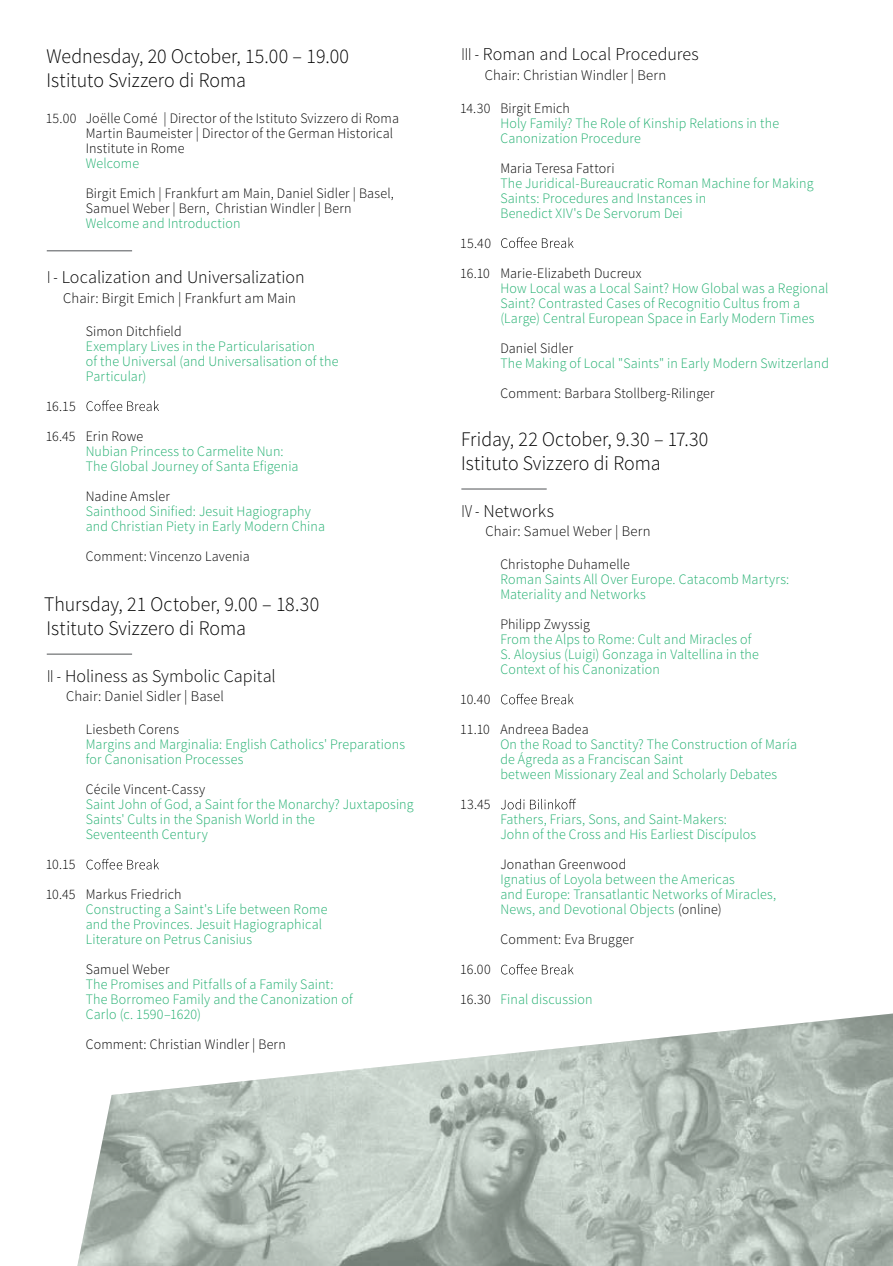
<style>
.page{position:relative;width:893px;height:1266px;background:#fff}
.page>*{position:absolute;margin:0;border:0;box-sizing:border-box;transform-origin:0 0}
.t1{font:300 20.7px/24px "Source Sans Pro";color:#000001;scale:.96 1}
.t2{font:300 18px "Source Sans Pro";color:#000001;scale:.8 1}
.t3{font:300 14.7px "Source Sans Pro";letter-spacing:.01em;color:#000001}
.t4{font:300 14.4px/15px "Source Sans Pro";letter-spacing:.01em;color:#1fae6e}
.t5{font:300 14.4px/30px "Source Sans Pro";letter-spacing:.015em;color:#000001}
.s1{color:#000001}
</style>
<div class="page">
<svg style="left:86px;top:400px;width:73px;height:11px"></svg>
<svg style="left:86px;top:859px;width:73px;height:10px"></svg>
<hr style="left:47px;top:250px;width:85px;height:1px;background:#505356">
<hr style="left:47px;top:653px;width:85px;height:1px;background:#505356">
<svg style="left:501px;top:237px;width:73px;height:11px"></svg>
<svg style="left:501px;top:693px;width:73px;height:11px"></svg>
<svg style="left:501px;top:798px;width:75px;height:11px"></svg>
<svg style="left:501px;top:963px;width:73px;height:11px"></svg>
<hr style="left:461px;top:488px;width:86px;height:1px;background:#505356">
<img style="left:77px;top:1013px;width:816px;height:253px">
<h1 class="t1" style="left:47px;top:44px;width:317px">Wednesday, 20 October, 15.00 – 19.00<br>Istituto Svizzero di Roma</h1>
<p class="t5" style="left:86px;top:111px;width:315px;line-height:15px;text-indent:-40px">15.00 Joëlle Comé | Director of the Istituto Svizzero di Roma<br>Martin Baumeister | Director of the German Historical<br>Institute in Rome</p>
<p class="t4" style="left:86px;top:156px;width:55px">Welcome</p>
<p class="t5" style="left:86px;top:186px;width:310px;line-height:15px">Birgit Emich | Frankfurt am Main, Daniel Sidler | Basel,<br>Samuel Weber | Bern, Christian Windler | Bern</p>
<p class="t4" style="left:86px;top:216px;width:156px">Welcome and Introduction</p>
<p class="t2" style="left:47px;top:266px;width:324px">I - Localization and Universalization</p>
<p class="t3" style="left:63px;top:289px;width:234px">Chair: Birgit Emich | Frankfurt am Main</p>
<p class="t5" style="left:86px;top:316px;width:97px">Simon Ditchfield</p>
<p class="t4" style="left:86px;top:339px;width:254px">Exemplary Lives in the Particularisation<br>of the Universal (and Universalisation of the<br>Particular)</p>
<p class="t5" style="left:46px;top:391px;width:99px">16.15<br>16.45 Erin Rowe</p>
<p class="t4" style="left:86px;top:444px;width:214px">Nubian Princess to Carmelite Nun:<br>The Global Journey of Santa Efigenia</p>
<p class="t5" style="left:86px;top:481px;width:86px">Nadine Amsler</p>
<p class="t4" style="left:86px;top:504px;width:241px">Sainthood Sinified: Jesuit Hagiography and Christian Piety in Early Modern China</p>
<p class="t5" style="left:86px;top:541px;width:165px">Comment: Vincenzo Lavenia</p>
<h1 class="t1" style="left:44px;top:592px;width:288px">Thursday, 21 October, 9.00 – 18.30<br>Istituto Svizzero di Roma</h1>
<p class="t2" style="left:47px;top:665px;width:288px">II - Holiness as Symbolic Capital</p>
<p class="t3" style="left:66px;top:687px;width:159px">Chair: Daniel Sidler | Basel</p>
<p class="t5" style="left:86px;top:714px;width:95px">Liesbeth Corens</p>
<p class="t4" style="left:86px;top:737px;width:321px">Margins and Marginalia: English Catholics' Preparations for Canonisation Processes</p>
<p class="t5" style="left:86px;top:774px;width:121px">Cécile Vincent-Cassy</p>
<p class="t4" style="left:86px;top:797px;width:329px">Saint John of God, a Saint for the Monarchy? Juxtaposing<br>Saints' Cults in the Spanish World in the<br>Seventeenth Century</p>
<p class="t5" style="left:46px;top:849px;width:137px">10.15<br>10.45 Markus Friedrich</p>
<p class="t4" style="left:86px;top:902px;width:243px">Constructing a Saint's Life between Rome and the Provinces. Jesuit Hagiographical<br>Literature on Petrus Canisius</p>
<p class="t5" style="left:86px;top:954px;width:85px">Samuel Weber</p>
<p class="t4" style="left:86px;top:977px;width:268px">The Promises and Pitfalls of a Family Saint:<br>The Borromeo Family and the Canonization of<br>Carlo (c. 1590–1620)</p>
<p class="t5" style="left:86px;top:1029px;width:202px">Comment: Christian Windler | Bern</p>
<p class="t2" style="left:462px;top:43px;width:298px">III - Roman and Local Procedures</p>
<p class="t3" style="left:485px;top:66px;width:183px">Chair: Christian Windler | Bern</p>
<p class="t5" style="left:460px;top:93px;width:111px">14.30 Birgit Emich</p>
<p class="t4" style="left:500px;top:116px;width:280px">Holy Family? The Role of Kinship Relations in the<br>Canonization Procedure</p>
<p class="t5" style="left:500px;top:153px;width:116px">Maria Teresa Fattori</p>
<p class="t4" style="left:500px;top:176px;width:315px">The Juridical-Bureaucratic Roman Machine for Making<br>Saints: Procedures and Instances in<br>Benedict XIV's De Servorum Dei</p>
<p class="t5" style="left:460px;top:228px;width:183px">15.40<br>16.10 Marie-Elizabeth Ducreux</p>
<p class="t4" style="left:500px;top:281px;width:330px">How Local was a Local Saint? How Global was a Regional<br>Saint? Contrasted Cases of Recognitio Cultus from a (Large) Central European Space in Early Modern Times</p>
<p class="t5" style="left:500px;top:333px;width:74px">Daniel Sidler</p>
<p class="t4" style="left:500px;top:356px;width:330px">The Making of Local "Saints" in Early Modern Switzerland</p>
<p class="t5" style="left:500px;top:378px;width:216px">Comment: Barbara Stollberg-Rilinger</p>
<h1 class="t1" style="left:461px;top:427px;width:259px">Friday, 22 October, 9.30 – 17.30<br>Istituto Svizzero di Roma</h1>
<p class="t2" style="left:462px;top:500px;width:117px">IV - Networks</p>
<p class="t3" style="left:485px;top:522px;width:167px">Chair: Samuel Weber | Bern</p>
<p class="t5" style="left:500px;top:549px;width:131px">Christophe Duhamelle</p>
<p class="t4" style="left:500px;top:572px;width:290px">Roman Saints All Over Europe. Catacomb Martyrs:<br>Materiality and Networks</p>
<p class="t5" style="left:500px;top:609px;width:91px">Philipp Zwyssig</p>
<p class="t4" style="left:500px;top:632px;width:260px">From the Alps to Rome: Cult and Miracles of<br>S. Aloysius (Luigi) Gonzaga in Valtellina in the<br>Context of his Canonization</p>
<p class="t5" style="left:460px;top:684px;width:130px">10.40<br>11.10 Andreea Badea</p>
<p class="t4" style="left:500px;top:737px;width:298px">On the Road to Sanctity? The Construction of María de Ágreda as a Franciscan Saint<br>between Missionary Zeal and Scholarly Debates</p>
<p class="t5" style="left:460px;top:789px;width:32px">13.45</p>
<p class="t4" style="left:500px;top:812px;width:257px">Fathers, Friars, Sons, and Saint-Makers:<br>John of the Cross and His Earliest Discípulos</p>
<p class="t5" style="left:500px;top:849px;width:127px">Jonathan Greenwood</p>
<p class="t4" style="left:500px;top:872px;width:277px">Ignatius of Loyola between the Americas<br>and Europe: Transatlantic Networks of Miracles,<br>News, and Devotional Objects <span class="s1">(online)</span></p>
<p class="t5" style="left:500px;top:924px;width:135px">Comment: Eva Brugger</p>
<p class="t4" style="left:460px;top:954px;width:134px;line-height:30px"><span class="s1">16.00<br>16.30</span> Final discussion</p>
</div>
